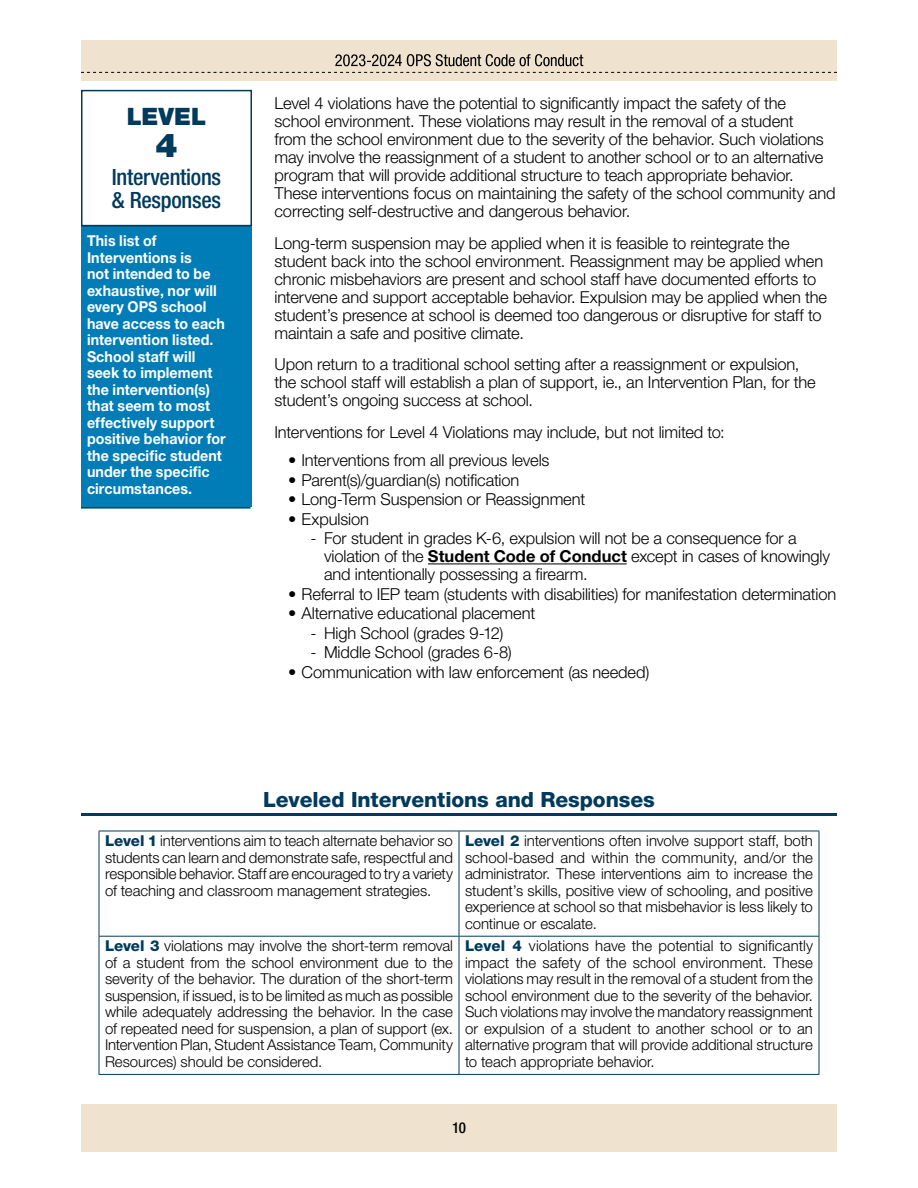
<style>
.page{position:relative;width:918px;height:1188px;background:#fff}
.page>*{position:absolute;margin:0;border:0;box-sizing:border-box;transform-origin:0 0}
.Section_Head{font:900 33px "Helvetica Neue LT Std";color:#003a5d}
.Section_Head-2{font:900 24px "Helvetica Neue LT Std";letter-spacing:.005em;color:#003a5d}
.description_set_1{font:500 condensed 22.5px/22.5px "Helvetica Neue LT Std";letter-spacing:-.015em;color:#003a5d}
.Section_Subhead{font:800 21px "Helvetica Neue LT Std";letter-spacing:-.005em;color:#003a5d}
.I_R_Paragraph{font:300 16.5px/18px "Helvetica Neue LT Std";letter-spacing:-.01em;color:#000}
.IandR_bullet_list{font:300 16.5px "Helvetica Neue LT Std";letter-spacing:-.01em;color:#000}
.IandR_bullet_list_2{font:300 16.5px/18px "Helvetica Neue LT Std";letter-spacing:-.01em;color:#000}
.Levels_block_text{font:300 15px/16.5px "Helvetica Neue LT Std";letter-spacing:-.005em;color:#000;text-align:justify}
.description_set_2{font:700 15px/16.5px "Helvetica Neue LT Std";letter-spacing:.005em;color:#fff;scale:.95 1}
.t1{font:500 condensed 15px "Helvetica Neue LT Std";color:#000}
.s1{font-weight:700}
.s2{font-weight:800;color:#003a5d}
</style>
<div class="page">
<div style="left:81px;top:1104px;width:756px;height:48px;background:#efe3cf"></div>
<div style="left:81px;top:40px;width:756px;height:41px;background:#efe3cf"></div>
<svg style="left:335px;top:54px;width:248px;height:12px"></svg>
<svg style="left:81px;top:72px;width:756px;height:1px"></svg>
<div style="left:81px;top:90px;width:171px;height:136px;border:2px solid #003a5d"></div>
<div style="left:81px;top:226px;width:171px;height:281px;background:#007db6"></div>
<hr style="left:81px;top:225px;width:169px;height:2px;background:#003a5d">
<hr style="left:81px;top:507px;width:169px;height:2px;background:#003a5d">
<hr style="left:428px;top:564px;width:199px;height:1px;background:#000">
<hr style="left:81px;top:813px;width:756px;height:3px;background:#003a5d">
<hr style="left:99px;top:831px;width:360px;height:1px;background:#003a5d">
<hr style="left:99px;top:831px;width:1px;height:105px;background:#003a5d">
<hr style="left:459px;top:831px;width:360px;height:1px;background:#003a5d">
<hr style="left:459px;top:831px;width:1px;height:105px;background:#003a5d">
<hr style="left:819px;top:831px;width:1px;height:105px;background:#003a5d">
<hr style="left:99px;top:936px;width:360px;height:1px;background:#003a5d">
<hr style="left:99px;top:937px;width:1px;height:137px;background:#003a5d">
<hr style="left:459px;top:936px;width:360px;height:1px;background:#003a5d">
<hr style="left:459px;top:937px;width:1px;height:137px;background:#003a5d">
<hr style="left:819px;top:937px;width:1px;height:137px;background:#003a5d">
<hr style="left:99px;top:1074px;width:360px;height:1px;background:#003a5d">
<hr style="left:459px;top:1074px;width:360px;height:1px;background:#003a5d">
<h1 class="Section_Head-2" style="left:127px;top:103px;width:81px">LEVEL</h1>
<h1 class="Section_Head" style="left:155px;top:125px;width:24px">4</h1>
<p class="description_set_1" style="left:112px;top:166px;width:111px">Interventions &amp; Responses</p>
<p class="description_set_2" style="left:87px;top:232px;width:147px">This list of<br>Interventions is<br>not intended to be exhaustive, nor will every OPS school have access to each intervention listed.<br>School staff will seek to implement the intervention(s) that seem to most effectively support positive behavior for the specific student under the specific circumstances.</p>
<p class="I_R_Paragraph" style="left:274px;top:94px;width:563px">Level 4 violations have the potential to significantly impact the safety of the school environment. These violations may result in the removal of a student<br>from the school environment due to the severity of the behavior. Such violations may involve the reassignment of a student to another school or to an alternative program that will provide additional structure to teach appropriate behavior.<br>These interventions focus on maintaining the safety of the school community and correcting self-destructive and dangerous behavior.</p>
<p class="I_R_Paragraph" style="left:274px;top:234px;width:554px">Long-term suspension may be applied when it is feasible to reintegrate the student back into the school environment. Reassignment may be applied when chronic misbehaviors are present and school staff have documented efforts to intervene and support acceptable behavior. Expulsion may be applied when the student’s presence at school is deemed too dangerous or disruptive for staff to maintain a safe and positive climate.</p>
<p class="I_R_Paragraph" style="left:274px;top:355px;width:543px">Upon return to a traditional school setting after a reassignment or expulsion, the school staff will establish a plan of support, ie., an Intervention Plan, for the student’s ongoing success at school.</p>
<p class="I_R_Paragraph" style="left:274px;top:423px;width:452px">Interventions for Level 4 Violations may include, but not limited to:</p>
<p class="IandR_bullet_list" style="left:288px;top:450px;width:263px">• Interventions from all previous levels</p>
<p class="IandR_bullet_list" style="left:288px;top:470px;width:233px">• Parent(s)/guardian(s) notification</p>
<p class="IandR_bullet_list" style="left:288px;top:489px;width:299px">• Long-Term Suspension or Reassignment</p>
<p class="IandR_bullet_list" style="left:288px;top:509px;width:82px">• Expulsion</p>
<p class="IandR_bullet_list_2" style="left:324px;top:529px;width:508px;text-indent:-14px">- For student in grades K-6, expulsion will not be a consequence for a violation of the <span class="s1">Student Code of Conduct</span> except in cases of knowingly and intentionally possessing a firearm.</p>
<p class="IandR_bullet_list" style="left:288px;top:584px;width:550px">• Referral to IEP team (students with disabilities) for manifestation determination</p>
<p class="IandR_bullet_list" style="left:288px;top:603px;width:249px">• Alternative educational placement</p>
<p class="IandR_bullet_list_2" style="left:310px;top:624px;width:194px">- High School (grades 9-12)</p>
<p class="IandR_bullet_list_2" style="left:310px;top:643px;width:203px">- Middle School (grades 6-8)</p>
<p class="IandR_bullet_list" style="left:288px;top:662px;width:363px">• Communication with law enforcement (as needed)</p>
<h2 class="Section_Subhead" style="left:263px;top:787px;width:393px">Leveled Interventions and Responses</h2>
<p class="Levels_block_text" style="left:105px;top:832px;width:350px"><span class="s2">Level 1</span> interventions aim to teach alternate behavior so students can learn and demonstrate safe, respectful and responsible behavior. Staff are encouraged to try a variety of teaching and classroom management strategies.</p>
<p class="Levels_block_text" style="left:465px;top:832px;width:350px"><span class="s2">Level 2</span> interventions often involve support staff, both school-based and within the community, and/or the administrator. These interventions aim to increase the student’s skills, positive view of schooling, and positive experience at school so that misbehavior is less likely to continue or escalate.</p>
<p class="Levels_block_text" style="left:105px;top:938px;width:350px"><span class="s2">Level 3</span> violations may involve the short-term removal of a student from the school environment due to the severity of the behavior. The duration of the short-term suspension, if issued, is to be limited as much as possible while adequately addressing the behavior. In the case of repeated need for suspension, a plan of support (ex.<br>Intervention Plan, Student Assistance Team, Community Resources) should be considered.</p>
<p class="Levels_block_text" style="left:465px;top:938px;width:350px"><span class="s2">Level 4</span> violations have the potential to significantly impact the safety of the school environment. These violations may result in the removal of a student from the school environment due to the severity of the behavior.<br>Such violations may involve the mandatory reassignment or expulsion of a student to another school or to an alternative program that will provide additional structure to teach appropriate behavior.</p>
<p class="t1" style="left:452px;top:1118px;width:15px">10</p>
</div>
